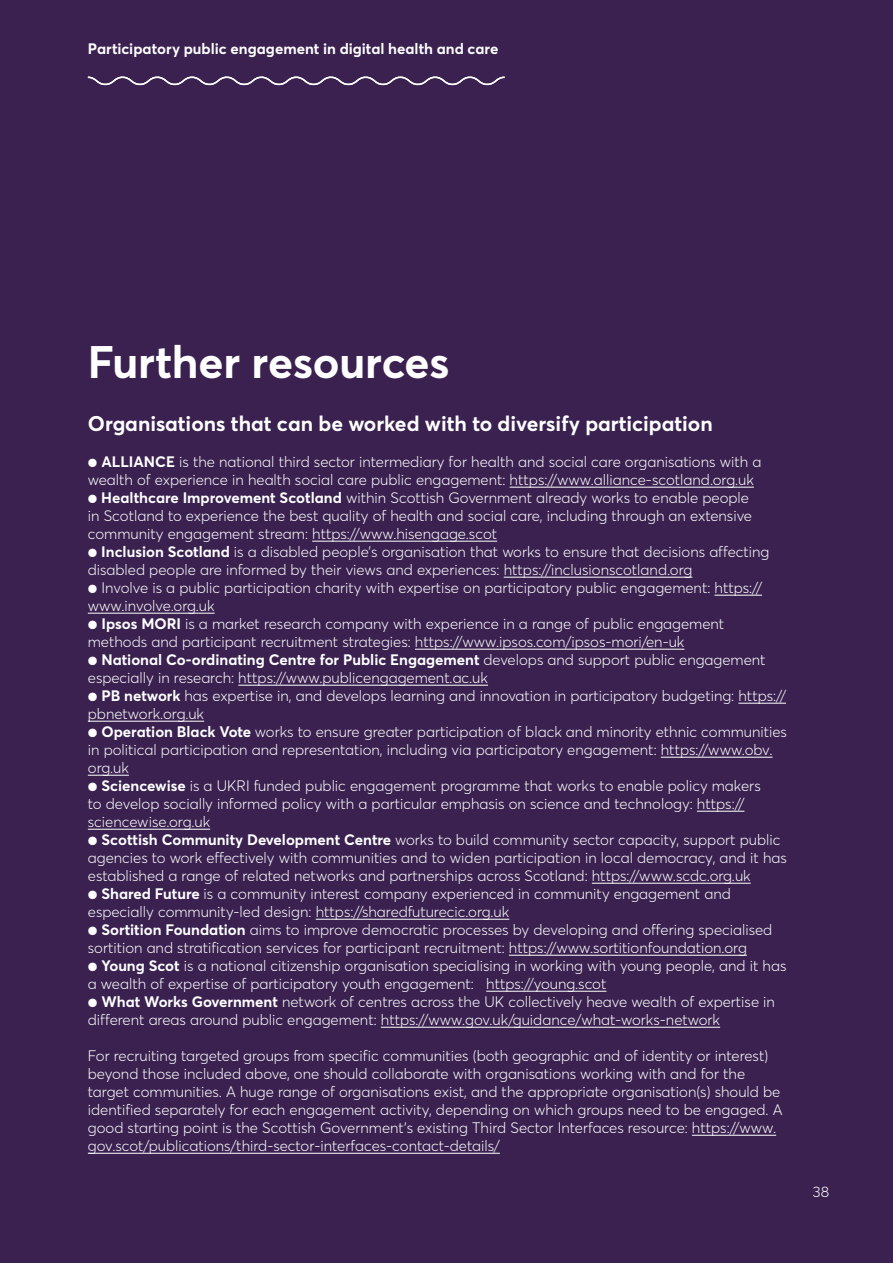
<style>
.page{position:relative;width:893px;height:1263px;background:#3a2150}
.page>*{position:absolute;margin:0;border:0;box-sizing:border-box;transform-origin:0 0}
.t1{font:700 45px "Averta";letter-spacing:-.005em;color:#fff}
.t2{font:700 21px "Averta";color:#fff}
.t3{font:300 15px/18px "Averta";color:#fff}
.t4{font:700 15px "Averta";color:#fff}
.s1{font-weight:700}
</style>
<div class="page">
<svg style="left:87px;top:76px;width:418px;height:10px"></svg>
<hr style="left:510px;top:487px;width:244px;height:1px;background:#fff">
<hr style="left:312px;top:541px;width:185px;height:1px;background:#fff">
<hr style="left:504px;top:577px;width:188px;height:1px;background:#fff">
<hr style="left:714px;top:595px;width:48px;height:1px;background:#fff">
<hr style="left:88px;top:613px;width:127px;height:1px;background:#fff">
<hr style="left:415px;top:649px;width:269px;height:1px;background:#fff">
<hr style="left:238px;top:685px;width:250px;height:1px;background:#fff">
<hr style="left:738px;top:703px;width:48px;height:1px;background:#fff">
<hr style="left:88px;top:721px;width:116px;height:1px;background:#fff">
<hr style="left:661px;top:757px;width:111px;height:1px;background:#fff">
<hr style="left:88px;top:775px;width:41px;height:1px;background:#fff">
<hr style="left:697px;top:811px;width:47px;height:1px;background:#fff">
<hr style="left:88px;top:829px;width:122px;height:1px;background:#fff">
<hr style="left:592px;top:883px;width:159px;height:1px;background:#fff">
<hr style="left:316px;top:919px;width:193px;height:1px;background:#fff">
<hr style="left:509px;top:955px;width:238px;height:1px;background:#fff">
<hr style="left:486px;top:991px;width:120px;height:1px;background:#fff">
<hr style="left:381px;top:1027px;width:339px;height:1px;background:#fff">
<hr style="left:692px;top:1135px;width:84px;height:1px;background:#fff">
<hr style="left:88px;top:1153px;width:412px;height:1px;background:#fff">
<p class="t4" style="left:88px;top:38px;width:412px">Participatory public engagement in digital health and care</p>
<h1 class="t1" style="left:88px;top:330px;width:363px">Further resources</h1>
<h2 class="t2" style="left:88px;top:409px;width:626px">Organisations that can be worked with to diversify participation</h2>
<p class="t3" style="left:88px;top:452px;width:675px">● <span class="s1">ALLIANCE</span> is the national third sector intermediary for health and social care organisations with a wealth of experience in health social care public engagement: https://www.alliance-scotland.org.uk</p>
<p class="t3" style="left:88px;top:488px;width:666px">● <span class="s1">Healthcare Improvement Scotland</span> within Scottish Government already works to enable people in Scotland to experience the best quality of health and social care, including through an extensive community engagement stream: https://www.hisengage.scot</p>
<p class="t3" style="left:88px;top:542px;width:683px">● <span class="s1">Inclusion Scotland</span> is a disabled people’s organisation that works to ensure that decisions affecting disabled people are informed by their views and experiences: https://inclusionscotland.org</p>
<p class="t3" style="left:88px;top:578px;width:676px">● Involve is a public participation charity with expertise on participatory public engagement: https:// www.involve.org.uk</p>
<p class="t3" style="left:88px;top:614px;width:638px"><span class="s1">● Ipsos MORI</span> is a market research company with experience in a range of public engagement methods and participant recruitment strategies: https://www.ipsos.com/ipsos-mori/en-uk</p>
<p class="t3" style="left:88px;top:650px;width:679px"><span class="s1">● National Co-ordinating Centre for Public Engagement</span> develops and support public engagement especially in research: https://www.publicengagement.ac.uk</p>
<p class="t3" style="left:88px;top:686px;width:700px"><span class="s1">● PB network</span> has expertise in, and develops learning and innovation in participatory budgeting: https:// pbnetwork.org.uk</p>
<p class="t3" style="left:88px;top:722px;width:701px"><span class="s1">● Operation Black Vote</span> works to ensure greater participation of black and minority ethnic communities in political participation and representation, including via participatory engagement: https://www.obv. org.uk</p>
<p class="t3" style="left:88px;top:776px;width:674px"><span class="s1">● Sciencewise</span> is a UKRI funded public engagement programme that works to enable policy makers to develop socially informed policy with a particular emphasis on science and technology: https:// sciencewise.org.uk</p>
<p class="t3" style="left:88px;top:830px;width:700px"><span class="s1">● Scottish Community Development Centre</span> works to build community sector capacity, support public agencies to work effectively with communities and to widen participation in local democracy, and it has established a range of related networks and partnerships across Scotland: https://www.scdc.org.uk</p>
<p class="t3" style="left:88px;top:884px;width:645px"><span class="s1">● Shared Future</span> is a community interest company experienced in community engagement and especially community-led design: https://sharedfuturecic.org.uk</p>
<p class="t3" style="left:88px;top:920px;width:686px"><span class="s1">● Sortition Foundation</span> aims to improve democratic processes by developing and offering specialised sortition and stratification services for participant recruitment: https://www.sortitionfoundation.org</p>
<p class="t3" style="left:88px;top:956px;width:700px"><span class="s1">● Young Scot</span> is a national citizenship organisation specialising in working with young people, and it has a wealth of expertise of participatory youth engagement: https://young.scot</p>
<p class="t3" style="left:88px;top:992px;width:689px"><span class="s1">● What Works Government</span> network of centres across the UK collectively heave wealth of expertise in different areas around public engagement: https://www.gov.uk/guidance/what-works-network</p>
<p class="t3" style="left:88px;top:1046px;width:696px">For recruiting targeted groups from specific communities (both geographic and of identity or interest) beyond those included above, one should collaborate with organisations working with and for the target communities. A huge range of organisations exist, and the appropriate organisation(s) should be identified separately for each engagement activity, depending on which groups need to be engaged. A good starting point is the Scottish Government’s existing Third Sector Interfaces resource: https://www. gov.scot/publications/third-sector-interfaces-contact-details/</p>
<p class="t3" style="left:813px;top:1182px;width:18px">38</p>
</div>
